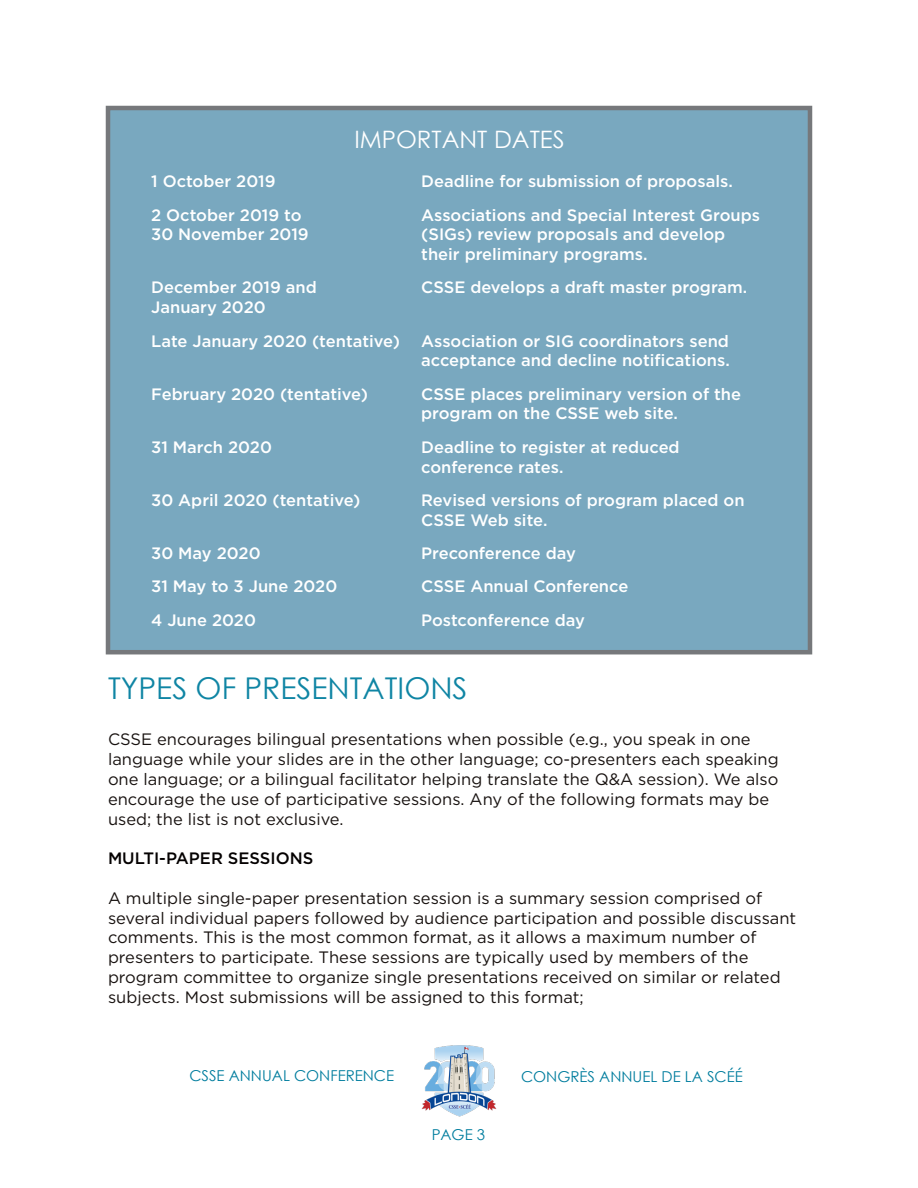
<style>
.page{position:relative;width:918px;height:1188px;background:#fff}
.page>*{position:absolute;margin:0;border:0;box-sizing:border-box;transform-origin:0 0}
.Heading_2{font:30px "Century Gothic";color:#0f85a4}
.Box_heading{font:24px "Century Gothic";color:#fff}
.Body_text_under_Head{font:16.5px/19.8px "Gotham";color:#181210}
.Box_body_text{font:500 16.5px/19.8px "Gotham";color:#fff}
.Box_heading-2{font:500 16.5px "Gotham";color:#fff}
.Body_text_under_Head-2{font:500 16.5px "Gotham";color:#040101}
.t1{font:15px "Century Gothic";color:#007d9e}
</style>
<div class="page">
<img style="left:421px;top:1045px;width:76px;height:72px">
<div style="left:106px;top:106px;width:706px;height:548px;background:#79a8bf;border:4px solid #76787b"></div>
<p class="Box_heading" style="left:354px;top:122px;width:212px">IMPORTANT DATES</p>
<p class="Box_heading-2" style="left:151px;top:171px;width:126px">1 October 2019</p>
<p class="Box_heading-2" style="left:421px;top:171px;width:313px">Deadline for submission of proposals.</p>
<p class="Box_body_text" style="left:151px;top:205px;width:152px">2 October 2019 to</p>
<p class="Box_body_text" style="left:421px;top:205px;width:340px">Associations and Special Interest Groups</p>
<p class="Box_body_text" style="left:151px;top:224px;width:159px">30 November 2019</p>
<p class="Box_body_text" style="left:421px;top:224px;width:306px">(SIGs) review proposals and develop their preliminary programs.</p>
<p class="Box_body_text" style="left:151px;top:277px;width:167px">December 2019 and</p>
<p class="Box_body_text" style="left:421px;top:277px;width:328px">CSSE develops a draft master program.</p>
<p class="Box_body_text" style="left:151px;top:297px;width:116px">January 2020</p>
<p class="Box_body_text" style="left:151px;top:331px;width:250px">Late January 2020 (tentative)</p>
<p class="Box_body_text" style="left:421px;top:331px;width:310px">Association or SIG coordinators send acceptance and decline notifications.</p>
<p class="Box_body_text" style="left:151px;top:384px;width:218px">February 2020 (tentative)</p>
<p class="Box_body_text" style="left:421px;top:384px;width:321px">CSSE places preliminary version of the program on the CSSE web site.</p>
<p class="Box_body_text" style="left:151px;top:437px;width:122px">31 March 2020</p>
<p class="Box_body_text" style="left:421px;top:437px;width:260px">Deadline to register at reduced conference rates.</p>
<p class="Box_body_text" style="left:151px;top:490px;width:211px">30 April 2020 (tentative)</p>
<p class="Box_body_text" style="left:421px;top:490px;width:325px">Revised versions of program placed on<br>CSSE Web site.</p>
<p class="Box_body_text" style="left:151px;top:543px;width:111px">30 May 2020</p>
<p class="Box_body_text" style="left:421px;top:543px;width:156px">Preconference day</p>
<p class="Box_body_text" style="left:151px;top:576px;width:188px">31 May to 3 June 2020</p>
<p class="Box_body_text" style="left:421px;top:576px;width:209px">CSSE Annual Conference</p>
<p class="Box_body_text" style="left:151px;top:610px;width:106px">4 June 2020</p>
<p class="Box_body_text" style="left:421px;top:610px;width:165px">Postconference day</p>
<p class="Heading_2" style="left:108px;top:667px;width:361px">TYPES OF PRESENTATIONS</p>
<p class="Body_text_under_Head" style="left:108px;top:729px;width:672px">CSSE encourages bilingual presentations when possible (e.g., you speak in one language while your slides are in the other language; co-presenters each speaking one language; or a bilingual facilitator helping translate the Q&amp;A session). We also encourage the use of participative sessions. Any of the following formats may be used; the list is not exclusive.</p>
<p class="Body_text_under_Head-2" style="left:108px;top:848px;width:207px">MULTI-PAPER SESSIONS</p>
<p class="Body_text_under_Head" style="left:108px;top:888px;width:690px">A multiple single-paper presentation session is a summary session comprised of several individual papers followed by audience participation and possible discussant comments. This is the most common format, as it allows a maximum number of presenters to participate. These sessions are typically used by members of the program committee to organize single presentations received on similar or related subjects. Most submissions will be assigned to this format;</p>
<p class="t1" style="left:189px;top:1065px;width:206px">CSSE ANNUAL CONFERENCE</p>
<p class="t1" style="left:521px;top:1066px;width:223px">CONGRÈS ANNUEL DE LA SCÉÉ</p>
<p class="t1" style="left:432px;top:1124px;width:55px">PAGE 3</p>
</div>
